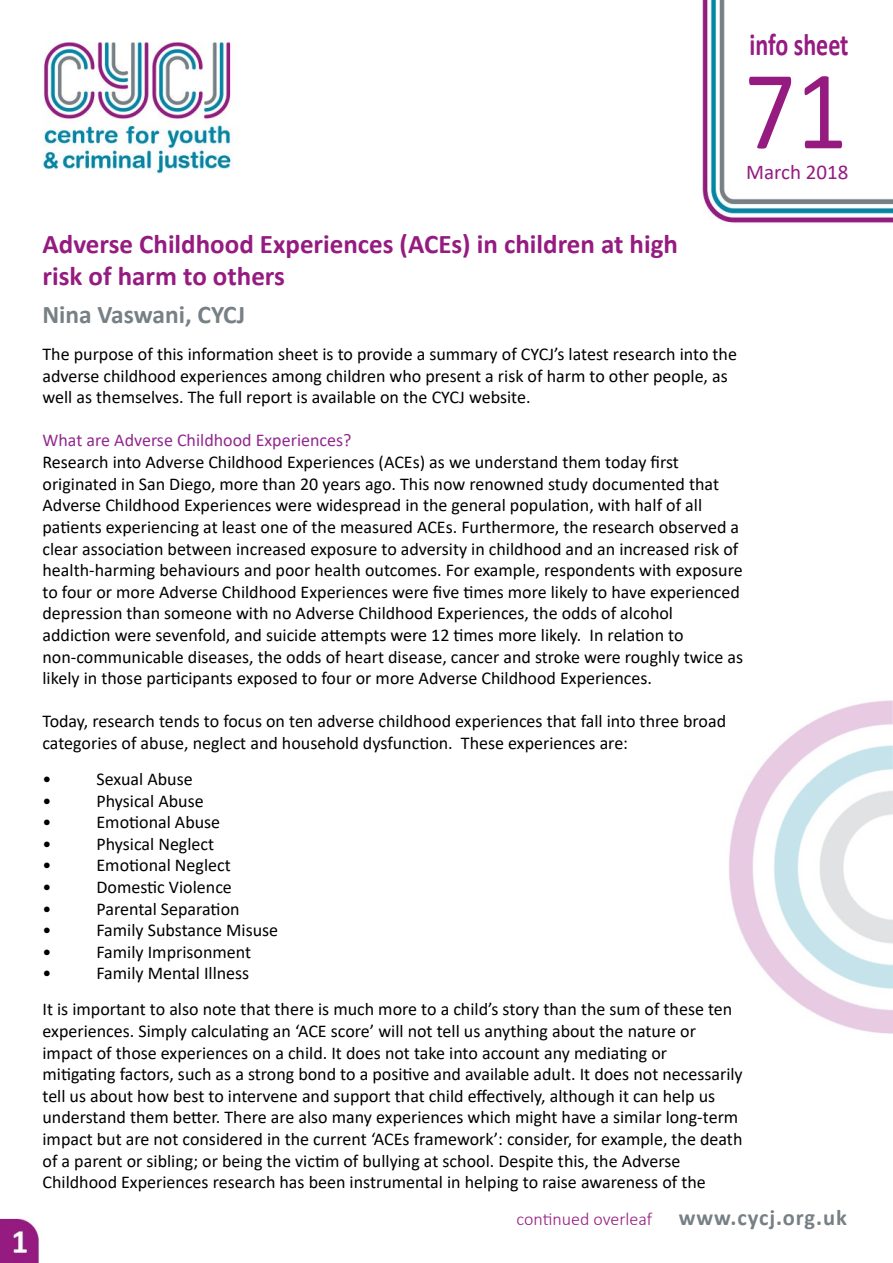
<style>
.page{position:relative;width:893px;height:1263px;background:#fff}
.page>*{position:absolute;margin:0;border:0;box-sizing:border-box;transform-origin:0 0}
.t1{font:113.25px "Calibri";color:#951b81;scale:.9 1}
.t2{font:700 31.2px "Calibri";color:#951b81;scale:.77 1}
.t3{font:700 27px/32.4px "Calibri";color:#951b81}
.t4{font:700 25.5px "Calibri";color:#778085}
.t5{font:21px "Calibri";color:#951b81}
.t6{font:18px/21.6px "Calibri";color:#000}
.t7{font:18px "Calibri";color:#92278f}
.t8{font:300 18px "Calibri";color:#951b81}
.s1{font-weight:700;font-size:22.5px;color:#778085}
</style>
<div class="page">
<img style="left:702px;top:0;width:191px;height:223px">
<img style="left:43px;top:43px;width:189px;height:131px">
<img style="left:729px;top:700px;width:164px;height:334px">
<img style="left:0;top:1218px;width:40px;height:45px">
<h3 class="t3" style="left:43px;top:228px;width:637px">Adverse Childhood Experiences (ACEs) in children at high risk of harm to others</h3>
<h3 class="t4" style="left:43px;top:297px;width:204px">Nina Vaswani, CYCJ</h3>
<h2 class="t2" style="left:750px;top:22px;width:130px">info sheet</h2>
<h1 class="t1" style="left:744px;top:32px;width:116px">71</h1>
<p class="t5" style="left:746px;top:157px;width:104px">March 2018</p>
<p class="t6" style="left:43px;top:343px;width:696px">The purpose of this information sheet is to provide a summary of CYCJ’s latest research into the adverse childhood experiences among children who present a risk of harm to other people, as well as themselves. The full report is available on the CYCJ website.</p>
<p class="t7" style="left:43px;top:428px;width:310px">What are Adverse Childhood Experiences?</p>
<p class="t6" style="left:43px;top:451px;width:702px">Research into Adverse Childhood Experiences (ACEs) as we understand them today first originated in San Diego, more than 20 years ago. This now renowned study documented that Adverse Childhood Experiences were widespread in the general population, with half of all patients experiencing at least one of the measured ACEs. Furthermore, the research observed a clear association between increased exposure to adversity in childhood and an increased risk of health-harming behaviours and poor health outcomes. For example, respondents with exposure to four or more Adverse Childhood Experiences were five times more likely to have experienced depression than someone with no Adverse Childhood Experiences, the odds of alcohol addiction were sevenfold, and suicide attempts were 12 times more likely. In relation to non-communicable diseases, the odds of heart disease, cancer and stroke were roughly twice as likely in those participants exposed to four or more Adverse Childhood Experiences.</p>
<p class="t6" style="left:43px;top:710px;width:685px">Today, research tends to focus on ten adverse childhood experiences that fall into three broad categories of abuse, neglect and household dysfunction. These experiences are:</p>
<p class="t6" style="left:43px;top:768px;width:10px">•</p>
<p class="t6" style="left:97px;top:768px;width:98px">Sexual Abuse</p>
<p class="t6" style="left:43px;top:789px;width:10px">•</p>
<p class="t6" style="left:97px;top:789px;width:109px">Physical Abuse</p>
<p class="t6" style="left:43px;top:811px;width:10px">•</p>
<p class="t6" style="left:97px;top:811px;width:125px">Emotional Abuse</p>
<p class="t6" style="left:43px;top:832px;width:10px">•</p>
<p class="t6" style="left:97px;top:832px;width:119px">Physical Neglect</p>
<p class="t6" style="left:43px;top:854px;width:10px">•</p>
<p class="t6" style="left:97px;top:854px;width:136px">Emotional Neglect</p>
<p class="t6" style="left:43px;top:876px;width:10px">•</p>
<p class="t6" style="left:97px;top:876px;width:137px">Domestic Violence</p>
<p class="t6" style="left:43px;top:897px;width:10px">•</p>
<p class="t6" style="left:97px;top:897px;width:145px">Parental Separation</p>
<p class="t6" style="left:43px;top:919px;width:10px">•</p>
<p class="t6" style="left:97px;top:919px;width:183px">Family Substance Misuse</p>
<p class="t6" style="left:43px;top:940px;width:10px">•</p>
<p class="t6" style="left:97px;top:940px;width:156px">Family Imprisonment</p>
<p class="t6" style="left:43px;top:962px;width:10px">•</p>
<p class="t6" style="left:43px;top:955px;width:691px;line-height:36px;text-indent:54px">Family Mental Illness<br>It is important to also note that there is much more to a child’s story than the sum of these ten</p>
<p class="t6" style="left:43px;top:1020px;width:702px">experiences. Simply calculating an ‘ACE score’ will not tell us anything about the nature or impact of those experiences on a child. It does not take into account any mediating or mitigating factors, such as a strong bond to a positive and available adult. It does not necessarily tell us about how best to intervene and support that child effectively, although it can help us understand them better. There are also many experiences which might have a similar long-term impact but are not considered in the current ‘ACEs framework’: consider, for example, the death of a parent or sibling; or being the victim of bullying at school. Despite this, the Adverse Childhood Experiences research has been instrumental in helping to raise awareness of the</p>
<p class="t8" style="left:517px;top:1207px;width:332px">continued overleaf <span class="s1">www.cycj.org.uk</span></p>
</div>
